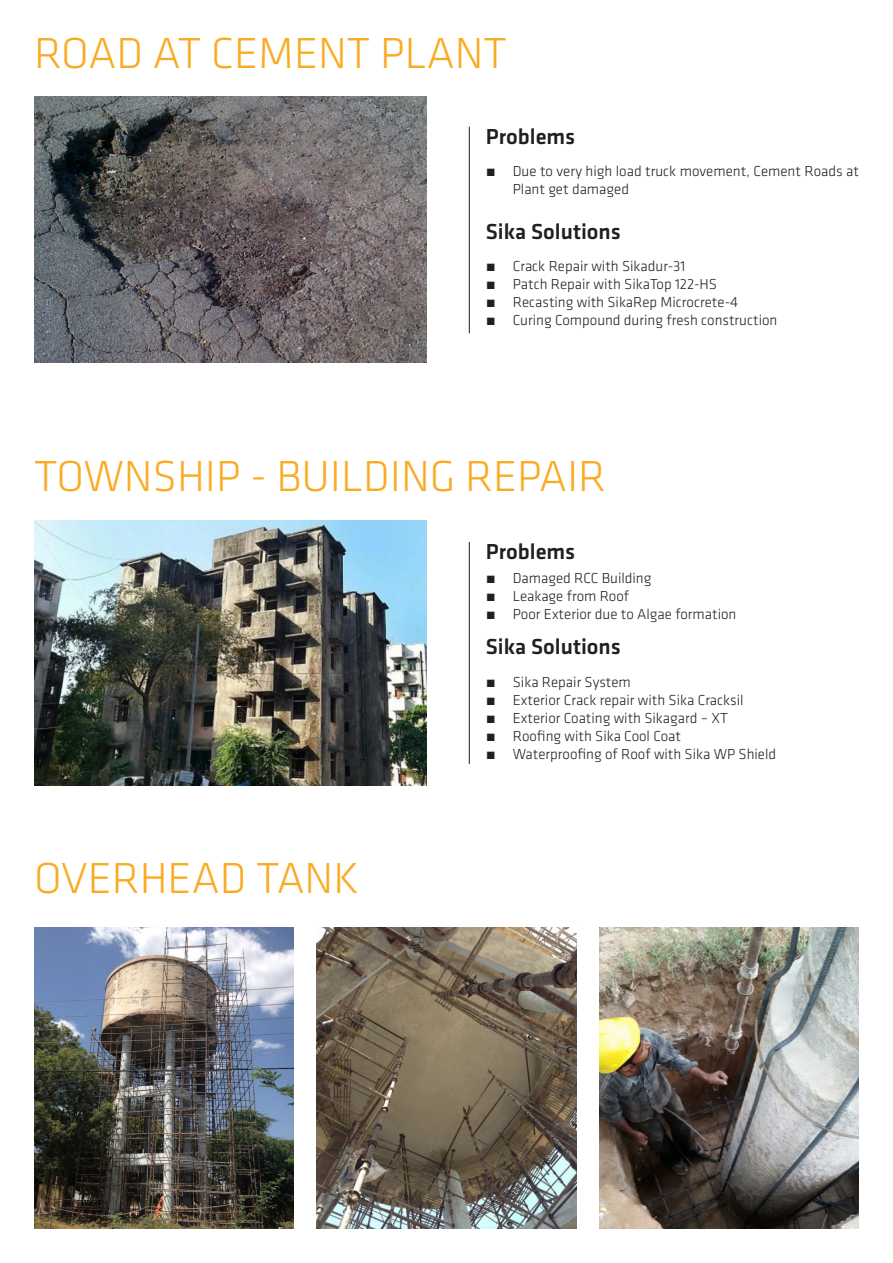
<style>
.page{position:relative;width:893px;height:1263px;background:#fff}
.page>*{position:absolute;margin:0;border:0;box-sizing:border-box;transform-origin:0 0}
.t1{font:300 45px "Klavika";color:#faab24}
.t2{font:500 22.5px "Klavika";color:#231f20}
.t3{font:300 15px/18px "Klavika";color:#231f20}
</style>
<div class="page">
<img style="left:34px;top:97px;width:393px;height:266px">
<hr style="left:469px;top:127px;width:1px;height:206px;background:#231f20">
<img style="left:34px;top:520px;width:393px;height:266px">
<hr style="left:469px;top:542px;width:1px;height:222px;background:#231f20">
<img style="left:34px;top:927px;width:259px;height:302px">
<img style="left:317px;top:927px;width:259px;height:302px">
<img style="left:600px;top:927px;width:259px;height:302px">
<p class="t1" style="left:34px;top:26px;width:474px">ROAD AT CEMENT PLANT</p>
<p class="t2" style="left:486px;top:121px;width:91px">Problems</p>
<p class="t3" style="left:513px;top:162px;width:348px;text-indent:-27px">̃ Due to very high load truck movement, Cement Roads at<br>Plant get damaged</p>
<p class="t2" style="left:486px;top:216px;width:137px">Sika Solutions</p>
<p class="t3" style="left:486px;top:257px;width:201px">̃ Crack Repair with Sikadur-31</p>
<p class="t3" style="left:486px;top:275px;width:233px">̃ Patch Repair with SikaTop 122-HS</p>
<p class="t3" style="left:486px;top:293px;width:254px">̃ Recasting with SikaRep Microcrete-4</p>
<p class="t3" style="left:486px;top:311px;width:293px">̃ Curing Compound during fresh construction</p>
<p class="t1" style="left:34px;top:449px;width:574px">TOWNSHIP - BUILDING REPAIR</p>
<p class="t2" style="left:486px;top:536px;width:91px">Problems</p>
<p class="t3" style="left:486px;top:569px;width:167px">̃ Damaged RCC Building</p>
<p class="t3" style="left:486px;top:587px;width:145px">̃ Leakage from Roof</p>
<p class="t3" style="left:486px;top:605px;width:252px">̃ Poor Exterior due to Algae formation</p>
<p class="t2" style="left:486px;top:631px;width:137px">Sika Solutions</p>
<p class="t1" style="left:34px;top:851px;width:326px">OVERHEAD TANK</p>
<p class="t3" style="left:486px;top:672px;width:147px">̃ Sika Repair System</p>
<p class="t3" style="left:486px;top:690px;width:259px">̃ Exterior Crack repair with Sika Cracksil</p>
<p class="t3" style="left:486px;top:708px;width:244px">̃ Exterior Coating with Sikagard – XT</p>
<p class="t3" style="left:486px;top:726px;width:197px">̃ Roofing with Sika Cool Coat</p>
<p class="t3" style="left:486px;top:744px;width:292px">̃ Waterproofing of Roof with Sika WP Shield</p>
</div>
